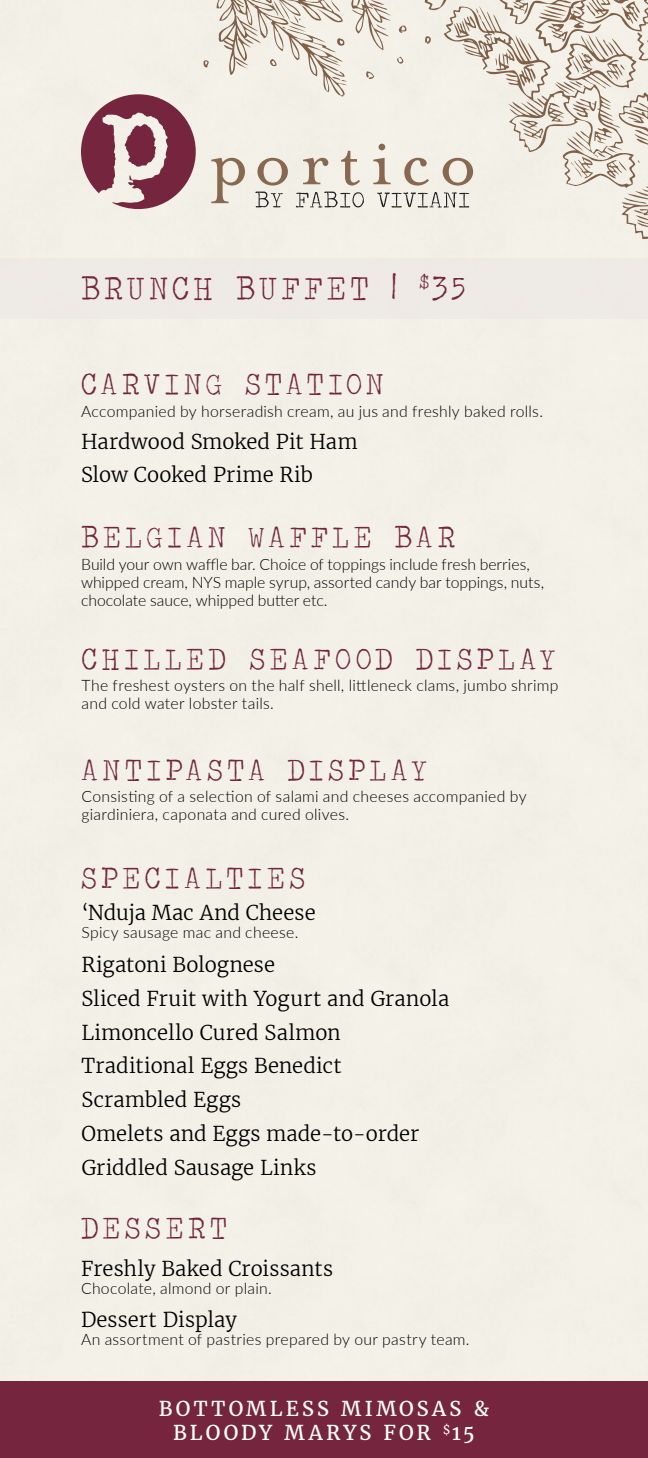
<style>
.page{position:relative;width:648px;height:1458px;background:#fff}
.page>*{position:absolute;margin:0;border:0;box-sizing:border-box;transform-origin:0 0}
.t1{font:34.65px "Traveling Typewriter";letter-spacing:.13em;color:#75253d;scale:.91 1}
.t2{font:32.18px "Traveling Typewriter";letter-spacing:.16em;color:#75253d;scale:.91 1}
.t3{font:300 20.25px/33.8px "Merriweather";letter-spacing:.005em;color:#000}
.t4{font:20.25px/24.8px "Merriweather";letter-spacing:.15em;color:#fff;text-align:center}
.t5{font:300 15.75px/18px "Lato";letter-spacing:.015em;color:#000}
</style>
<div class="page">
<div style="left:0;top:0;width:648px;height:1382px;background:#f2f0e7"></div>
<svg style="left:81px;top:94px;width:115px;height:115px"></svg>
<svg style="left:203px;top:0;width:445px;height:240px"></svg>
<div style="left:0;top:258px;width:648px;height:61px;background:#ede8e5"></div>
<div style="left:0;top:1382px;width:648px;height:76px;background:#75253d"></div>
<h1 class="t1" style="left:81px;top:266px;width:423px">BRUNCH BUFFET | <sup>$</sup>35</h1>
<h2 class="t2" style="left:81px;top:363px;width:334px">CARVING STATION</h2>
<p class="t5" style="left:81px;top:402px;width:464px">Accompanied by horseradish cream, au jus and freshly baked rolls.</p>
<p class="t3" style="left:81px;top:425px;width:278px">Hardwood Smoked Pit Ham<br>Slow Cooked Prime Rib</p>
<h2 class="t2" style="left:81px;top:516px;width:413px">BELGIAN WAFFLE BAR</h2>
<p class="t5" style="left:81px;top:555px;width:465px">Build your own waffle bar. Choice of toppings include fresh berries, whipped cream, NYS maple syrup, assorted candy bar toppings, nuts, chocolate sauce, whipped butter etc.</p>
<h2 class="t2" style="left:81px;top:637px;width:522px">CHILLED SEAFOOD DISPLAY</h2>
<p class="t5" style="left:82px;top:676px;width:478px">The freshest oysters on the half shell, littleneck clams, jumbo shrimp and cold water lobster tails.</p>
<h2 class="t2" style="left:81px;top:748px;width:381px">ANTIPASTA DISPLAY</h2>
<p class="t5" style="left:82px;top:787px;width:447px">Consisting of a selection of salami and cheeses accompanied by giardiniera, caponata and cured olives.</p>
<h2 class="t2" style="left:81px;top:856px;width:248px">SPECIALTIES</h2>
<p class="t3" style="left:82px;top:896px;width:236px">‘Nduja Mac And Cheese</p>
<p class="t5" style="left:82px;top:923px;width:218px">Spicy sausage mac and cheese.</p>
<p class="t3" style="left:82px;top:948px;width:369px">Rigatoni Bolognese<br>Sliced Fruit with Yogurt and Granola<br>Limoncello Cured Salmon<br>Traditional Eggs Benedict<br>Scrambled Eggs<br>Omelets and Eggs made-to-order<br>Griddled Sausage Links</p>
<h2 class="t2" style="left:81px;top:1207px;width:162px">DESSERT</h2>
<p class="t3" style="left:81px;top:1252px;width:254px">Freshly Baked Croissants</p>
<p class="t5" style="left:81px;top:1279px;width:192px">Chocolate, almond or plain.</p>
<p class="t3" style="left:81px;top:1303px;width:158px">Dessert Display</p>
<p class="t5" style="left:81px;top:1330px;width:390px">An assortment of pastries prepared by our pastry team.</p>
<p class="t4" style="left:159px;top:1396px;width:332px">BOTTOMLESS MIMOSAS &amp;<br>BLOODY MARYS FOR <sup>$</sup>15</p>
</div>
